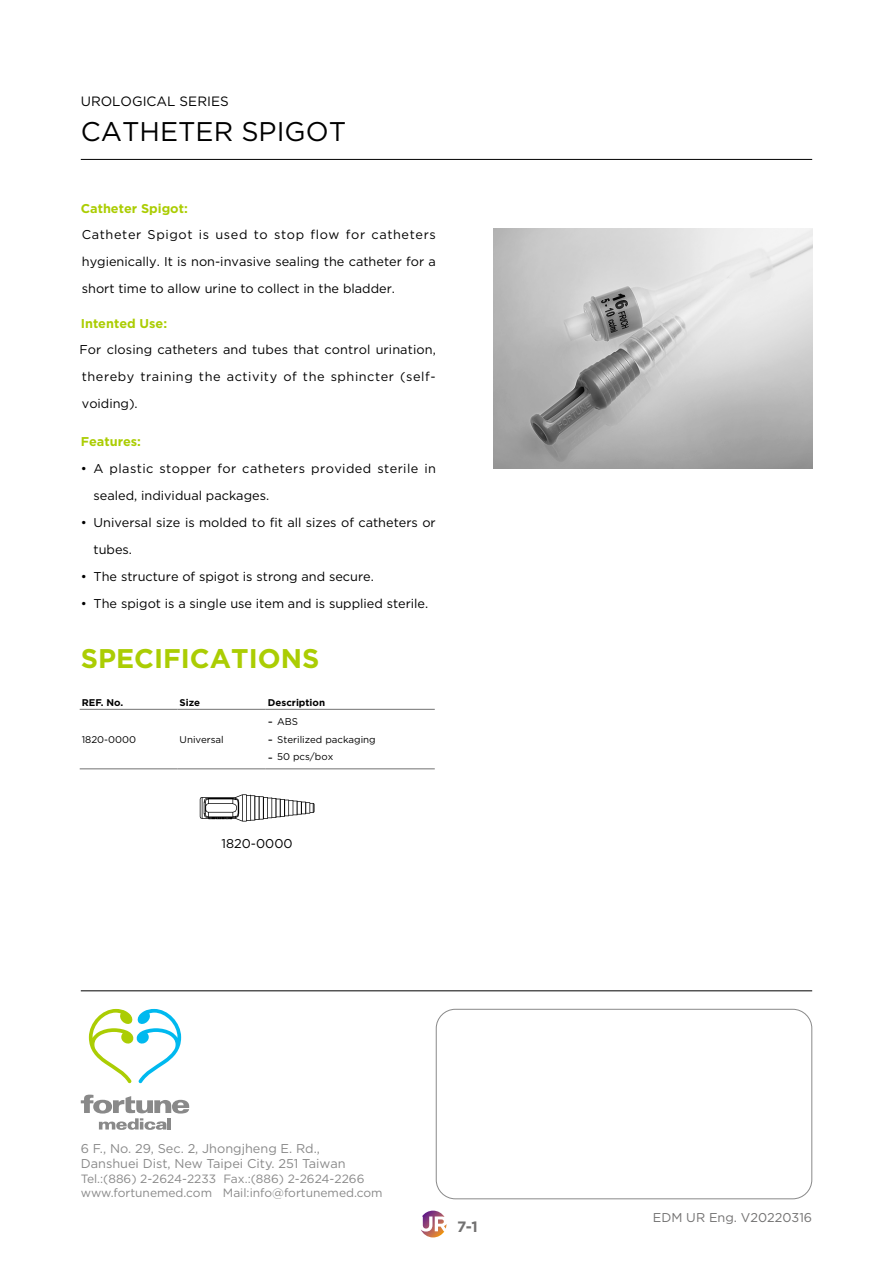
<style>
.page{position:relative;width:893px;height:1263px;background:#fff}
.page>*{position:absolute;margin:0;border:0;box-sizing:border-box;transform-origin:0 0}
.t1{font:27px "Gotham";color:#000}
.t2{font:700 27px "Gotham";color:#abcd03}
.t3{font:700 15px "Gotham";color:#727171}
.t4{font:13.5px "Gotham";color:#000}
.t5{font:12.75px/27px "Gotham";color:#000;text-align:justify}
.t6{font:12.75px/27px "Gotham";letter-spacing:.035em;color:#000}
.t7{font:12.75px/15.3px "Gotham";color:#898989}
.t8{font:700 12.75px "Gotham";color:#abcd03}
.t9{font:12.75px "Gotham";color:#727171}
.t10{font:12px/14.4px "Gotham";color:#898989}
.t11{font:9.75px "Gotham";color:#000}
.t12{font:700 9.75px "Gotham";color:#000}
.s1{font-size:12.75px}
</style>
<div class="page">
<hr style="left:81px;top:159px;width:731px;height:1px;background:#000">
<svg style="left:421px;top:1210px;width:25px;height:27px"></svg>
<img style="left:493px;top:228px;width:319px;height:240px">
<svg style="left:81px;top:1094px;width:108px;height:36px"></svg>
<svg style="left:89px;top:1009px;width:92px;height:74px"></svg>
<div style="left:436px;top:1009px;width:376px;height:190px;border:1px solid #898989;border-radius:19px"></div>
<hr style="left:81px;top:990px;width:731px;height:1px;background:#000">
<hr style="left:80px;top:709px;width:97px;height:1px;background:#727171">
<hr style="left:177px;top:709px;width:89px;height:1px;background:#727171">
<hr style="left:266px;top:709px;width:169px;height:1px;background:#727171">
<hr style="left:80px;top:769px;width:97px;height:1px;background:#727171">
<hr style="left:177px;top:769px;width:89px;height:1px;background:#727171">
<hr style="left:266px;top:769px;width:169px;height:1px;background:#727171">
<svg style="left:200px;top:794px;width:114px;height:27px"></svg>
<p class="t4" style="left:81px;top:93px;width:149px">UROLOGICAL SERIES</p>
<h1 class="t1" style="left:81px;top:114px;width:267px">CATHETER SPIGOT</h1>
<p class="t8" style="left:81px;top:200px;width:109px">Catheter Spigot:</p>
<p class="t5" style="left:82px;top:221px;width:355px">Catheter Spigot is used to stop flow for catheters hygienically. It is non-invasive sealing the catheter for a short time to allow urine to collect in the bladder.</p>
<p class="t8" style="left:81px;top:315px;width:88px">Intented Use:</p>
<p class="t5" style="left:79px;top:335px;width:358px">For closing catheters and tubes that control urination, thereby training the activity of the sphincter (self&shy;voiding).</p>
<p class="t8" style="left:81px;top:433px;width:62px">Features:</p>
<p class="t6" style="left:94px;top:454px;width:344px;text-indent:-13px">• A plastic stopper for catheters provided sterile in sealed, individual packages.</p>
<p class="t5" style="left:94px;top:508px;width:344px;text-indent:-13px">• Universal size is molded to fit all sizes of catheters or tubes.</p>
<p class="t5" style="left:81px;top:562px;width:295px">• The structure of spigot is strong and secure.</p>
<p class="t5" style="left:81px;top:589px;width:349px">• The spigot is a single use item and is supplied sterile.</p>
<h1 class="t2" style="left:81px;top:641px;width:240px">SPECIFICATIONS</h1>
<p class="t12" style="left:82px;top:696px;width:43px">REF. No.</p>
<p class="t12" style="left:180px;top:696px;width:22px">Size</p>
<p class="t12" style="left:268px;top:696px;width:59px">Description</p>
<p class="t11" style="left:82px;top:733px;width:56px">1820-0000</p>
<p class="t11" style="left:180px;top:733px;width:46px">Universal</p>
<p class="t11" style="left:268px;top:715px;width:32px"><span class="s1">-</span> ABS</p>
<p class="t11" style="left:268px;top:733px;width:109px"><span class="s1">-</span> Sterilized packaging</p>
<p class="t11" style="left:268px;top:750px;width:67px"><span class="s1">-</span> 50 pcs/box</p>
<p class="t5" style="left:222px;top:829px;width:73px">1820-0000</p>
<p class="t7" style="left:81px;top:1140px;width:266px">6 F., No. 29, Sec. 2, Jhongjheng E. Rd.,<br>Danshuei Dist, New Taipei City. 251 Taiwan</p>
<p class="t10" style="left:81px;top:1171px;width:303px">Tel.:(886) 2-2624-2233 Fax.:(886) 2-2624-2266 www.fortunemed.com Mail:info@fortunemed.com</p>
<p class="t3" style="left:457px;top:1217px;width:22px">7-1</p>
<p class="t9" style="left:653px;top:1209px;width:161px">EDM UR Eng. V20220316</p>
</div>
